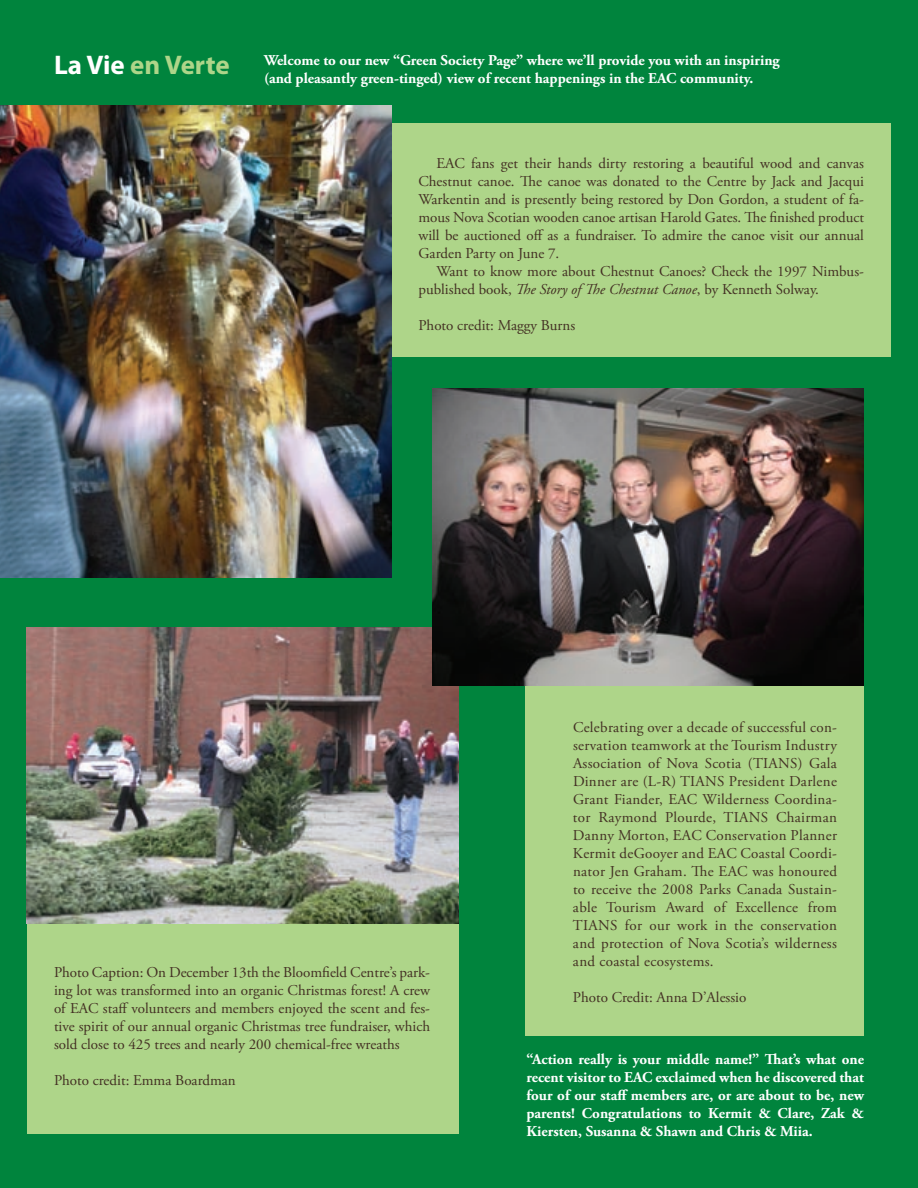
<style>
.page{position:relative;width:918px;height:1188px;background:#00843d}
.page>*{position:absolute;margin:0;border:0;box-sizing:border-box;transform-origin:0 0}
.t1{font:700 27px "Myriad Pro";color:#aed589}
.t2{font:15px/18px "Adobe Garamond Pro";color:#433023;text-align:justify}
.t3{font:700 15px/18px "Adobe Garamond Pro";color:#fff}
.s1{color:#fff}
.s2{font-style:italic}
</style>
<div class="page">
<div style="left:27px;top:920px;width:432px;height:214px;background:#aed589"></div>
<img style="left:27px;top:627px;width:432px;height:297px">
<div style="left:525px;top:685px;width:339px;height:351px;background:#aed589"></div>
<div style="left:378px;top:123px;width:513px;height:234px;background:#aed589"></div>
<img style="left:0;top:105px;width:392px;height:473px">
<img style="left:432px;top:388px;width:432px;height:297px">
<h1 class="t1" style="left:54px;top:50px;width:177px"><span class="s1">La Vie</span> en Verte</h1>
<p class="t3" style="left:264px;top:51px;width:517px">Welcome to our new “Green Society Page” where we’ll provide you with an inspiring (and pleasantly green-tinged) view of recent happenings in the EAC community.</p>
<p class="t2" style="left:418px;top:155px;width:447px;text-indent:18px">EAC fans get their hands dirty restoring a beautiful wood and canvas Chestnut canoe. The canoe was donated to the Centre by Jack and Jacqui Warkentin and is presently being restored by Don Gordon, a student of fa&shy;mous Nova Scotian wooden canoe artisan Harold Gates. The finished product will be auctioned off as a fundraiser. To admire the canoe visit our annual Garden Party on June 7.</p>
<p class="t2" style="left:418px;top:263px;width:447px;text-indent:18px">Want to know more about Chestnut Canoes? Check the 1997 Nimbus&shy;published book, <span class="s2">The Story of The Chestnut Canoe</span>, by Kenneth Solway.</p>
<p class="t2" style="left:418px;top:317px;width:158px">Photo credit: Maggy Burns</p>
<p class="t2" style="left:54px;top:964px;width:378px">Photo Caption: On December 13th the Bloomfield Centre’s park&shy;ing lot was transformed into an organic Christmas forest! A crew of EAC staff volunteers and members enjoyed the scent and fes&shy;tive spirit of our annual organic Christmas tree fundraiser, which sold close to 425 trees and nearly 200 chemical-free wreaths</p>
<p class="t2" style="left:54px;top:1072px;width:183px">Photo credit: Emma Boardman</p>
<p class="t2" style="left:573px;top:719px;width:266px">Celebrating over a decade of successful con&shy;servation teamwork at the Tourism Industry Association of Nova Scotia (TIANS) Gala Dinner are (L-R) TIANS President Darlene Grant Fiander, EAC Wilderness Coordina&shy;tor Raymond Plourde, TIANS Chairman Danny Morton, EAC Conservation Planner Kermit deGooyer and EAC Coastal Coordi&shy;nator Jen Graham. The EAC was honoured to receive the 2008 Parks Canada Sustain&shy;able Tourism Award of Excellence from TIANS for our work in the conservation and protection of Nova Scotia’s wilderness and coastal ecosystems.</p>
<p class="t2" style="left:573px;top:989px;width:175px">Photo Credit: Anna D’Alessio</p>
<p class="t3" style="left:526px;top:1050px;width:339px;text-align:justify">“Action really is your middle name!” That’s what one recent visitor to EAC exclaimed when he discovered that four of our staff members are, or are about to be, new parents! Congratulations to Kermit &amp; Clare, Zak &amp; Kiersten, Susanna &amp; Shawn and Chris &amp; Miia.</p>
</div>
